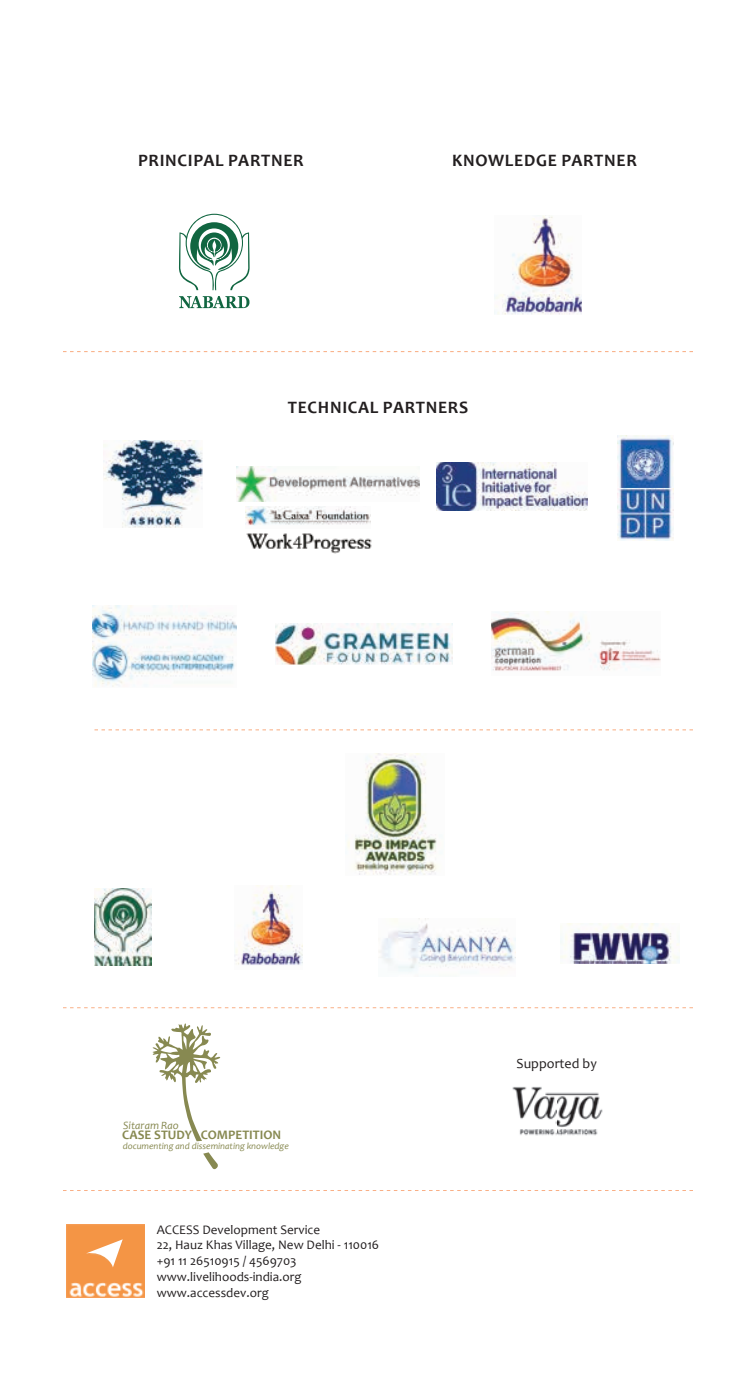
<style>
.page{position:relative;width:756px;height:1386px;background:#fff}
.page>*{position:absolute;margin:0;border:0;box-sizing:border-box;transform-origin:0 0}
.t1{font:700 17.5px "Candara";letter-spacing:.04em;color:#231f20}
.t2{font:14px "Candara";color:#231f20}
.t3{font:13.12px/15.8px "Candara";color:#231f20}
.t4{font:700 13.12px "Candara";color:#878951}
.t5{font:italic 11.2px "Candara";color:#878951}
.t6{font:italic 9.28px "Candara";color:#878951}
</style>
<div class="page">
<svg style="left:63px;top:351px;width:630px;height:1px"></svg>
<svg style="left:94px;top:729px;width:599px;height:1px"></svg>
<svg style="left:179px;top:296px;width:71px;height:12px"></svg>
<svg style="left:179px;top:214px;width:71px;height:76px"></svg>
<img style="left:494px;top:216px;width:88px;height:98px">
<img style="left:104px;top:441px;width:99px;height:87px">
<img style="left:275px;top:624px;width:178px;height:41px">
<img style="left:237px;top:466px;width:182px;height:36px">
<img style="left:66px;top:1225px;width:79px;height:73px">
<svg style="left:86px;top:1239px;width:37px;height:29px"></svg>
<img style="left:245px;top:507px;width:125px;height:19px">
<img style="left:246px;top:533px;width:126px;height:21px">
<img style="left:437px;top:462px;width:150px;height:49px">
<img style="left:618px;top:436px;width:55px;height:104px">
<img style="left:92px;top:605px;width:144px;height:82px">
<img style="left:491px;top:611px;width:169px;height:60px">
<img style="left:512px;top:1086px;width:91px;height:50px">
<img style="left:347px;top:754px;width:91px;height:121px">
<img style="left:560px;top:924px;width:119px;height:40px">
<img style="left:379px;top:919px;width:137px;height:53px">
<img style="left:94px;top:888px;width:58px;height:77px">
<img style="left:235px;top:886px;width:67px;height:79px">
<svg style="left:63px;top:1007px;width:630px;height:1px"></svg>
<svg style="left:203px;top:1152px;width:15px;height:17px"></svg>
<svg style="left:153px;top:1023px;width:67px;height:118px"></svg>
<svg style="left:63px;top:1190px;width:630px;height:1px"></svg>
<h1 class="t1" style="left:138px;top:149px;width:167px">PRINCIPAL PARTNER</h1>
<h1 class="t1" style="left:452px;top:149px;width:186px">KNOWLEDGE PARTNER</h1>
<h1 class="t1" style="left:288px;top:397px;width:182px">TECHNICAL PARTNERS</h1>
<p class="t5" style="left:123px;top:1118px;width:57px">Sitaram Rao</p>
<p class="t4" style="left:122px;top:1127px;width:160px">CASE STUDY COMPETITION</p>
<p class="t6" style="left:123px;top:1140px;width:167px">documenting and disseminating knowledge</p>
<p class="t3" style="left:157px;top:1221px;width:224px">ACCESS Development Service<br>22, Hauz Khas Village, New Delhi - 110016 +91 11 26510915 / 4569703 www.livelihoods-india.org www.accessdev.org</p>
<p class="t2" style="left:517px;top:1055px;width:82px">Supported by</p>
</div>
